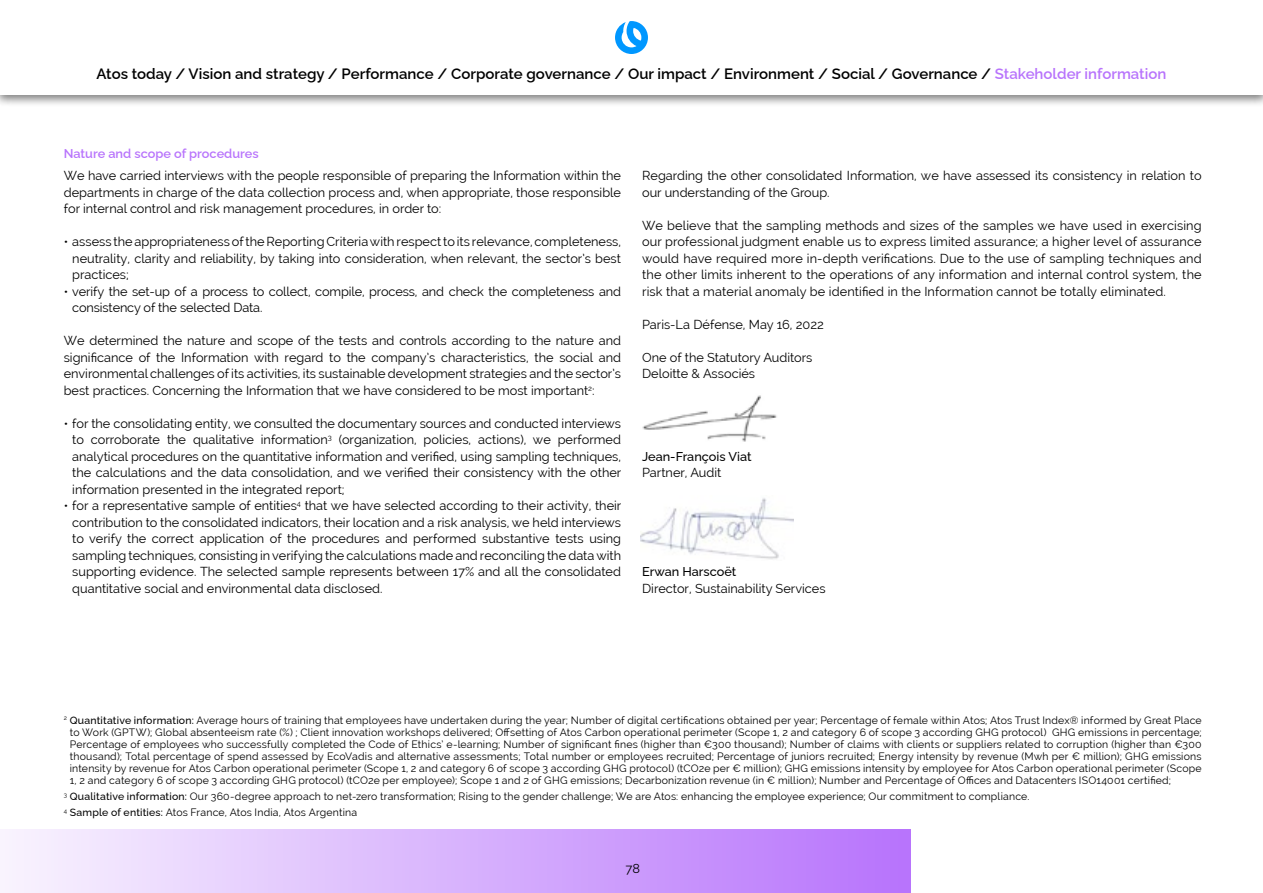
<style>
.page{position:relative;width:1263px;height:893px;background:#fff}
.page>*{position:absolute;margin:0;border:0;box-sizing:border-box;transform-origin:0 0}
.Intro_text_-_Raleway{font:600 15px "Raleway";color:#000}
.Body_copy{font:12.75px/16.5px "Raleway";color:#000;text-align:justify}
.Body_copy-2{font:500 12.75px "Raleway";color:#000}
.Title_H3_-_Raleway_S{font:600 12.75px "Raleway";color:#b874fc}
.Footer_text{font:10.5px/12px "Raleway";letter-spacing:.02em;color:#000;text-align:justify}
.s1{color:#b874fc}
.s2{font-weight:500}
</style>
<div class="page">
<div style="left:0;top:829px;width:910px;height:64px;background:linear-gradient(to right,#f9f4fe,#b773fc)"></div>
<div style="left:0;top:0;width:1263px;height:107px;background:#000;opacity:.5"></div>
<div style="left:0;top:0;width:1263px;height:95px;background:#fff"></div>
<svg style="left:615px;top:21px;width:33px;height:33px"></svg>
<img style="left:642px;top:395px;width:135px;height:47px">
<img style="left:640px;top:498px;width:153px;height:61px">
<p class="Intro_text_-_Raleway" style="left:97px;top:62px;width:1071px">Atos today / Vision and strategy / Performance / Corporate governance / Our impact / Environment / Social / Governance / <span class="s1">Stakeholder information</span></p>
<h3 class="Title_H3_-_Raleway_S" style="left:64px;top:144px;width:196px">Nature and scope of procedures</h3>
<p class="Body_copy" style="left:64px;top:168px;width:559px">We have carried interviews with the people responsible of preparing the Information within the departments in charge of the data collection process and, when appropriate, those responsible for internal control and risk management procedures, in order to:</p>
<p class="Body_copy" style="left:72px;top:234px;width:550px;text-indent:-9px">• assess the appropriateness of the Reporting Criteria with respect to its relevance, completeness, neutrality, clarity and reliability, by taking into consideration, when relevant, the sector’s best practices;</p>
<p class="Body_copy" style="left:72px;top:283px;width:550px;text-indent:-9px">• verify the set-up of a process to collect, compile, process, and check the completeness and consistency of the selected Data.</p>
<p class="Body_copy" style="left:64px;top:333px;width:559px">We determined the nature and scope of the tests and controls according to the nature and significance of the Information with regard to the company’s characteristics, the social and environmental challenges of its activities, its sustainable development strategies and the sector’s best practices. Concerning the Information that we have considered to be most important<sup>2</sup>:</p>
<p class="Body_copy" style="left:72px;top:415px;width:551px;text-indent:-9px">• for the consolidating entity, we consulted the documentary sources and conducted interviews to corroborate the qualitative information<sup>3</sup> (organization, policies, actions), we performed analytical procedures on the quantitative information and verified, using sampling techniques, the calculations and the data consolidation, and we verified their consistency with the other information presented in the integrated report;</p>
<p class="Body_copy" style="left:72px;top:498px;width:550px;text-indent:-9px">• for a representative sample of entities<sup>4</sup> that we have selected according to their activity, their contribution to the consolidated indicators, their location and a risk analysis, we held interviews to verify the correct application of the procedures and performed substantive tests using sampling techniques, consisting in verifying the calculations made and reconciling the data with supporting evidence. The selected sample represents between 17% and all the consolidated quantitative social and environmental data disclosed.</p>
<p class="Body_copy" style="left:642px;top:168px;width:561px">Regarding the other consolidated Information, we have assessed its consistency in relation to our understanding of the Group.</p>
<p class="Body_copy" style="left:642px;top:217px;width:561px">We believe that the sampling methods and sizes of the samples we have used in exercising our professional judgment enable us to express limited assurance; a higher level of assurance would have required more in-depth verifications. Due to the use of sampling techniques and the other limits inherent to the operations of any information and internal control system, the risk that a material anomaly be identified in the Information cannot be totally eliminated.</p>
<p class="Body_copy" style="left:642px;top:316px;width:183px">Paris-La Défense, May 16, 2022</p>
<p class="Body_copy" style="left:642px;top:349px;width:172px">One of the Statutory Auditors</p>
<p class="Body_copy" style="left:642px;top:366px;width:114px">Deloitte &amp; Associés</p>
<p class="Body_copy-2" style="left:642px;top:446px;width:111px">Jean-François Viat</p>
<p class="Body_copy" style="left:642px;top:465px;width:81px">Partner, Audit</p>
<p class="Body_copy-2" style="left:642px;top:562px;width:96px">Erwan Harscoët</p>
<p class="Body_copy" style="left:642px;top:580px;width:185px">Director, Sustainability Services</p>
<p class="Footer_text" style="left:70px;top:714px;width:1133px;text-indent:-6px"><sup>2</sup> <span class="s2">Quantitative information:</span> Average hours of training that employees have undertaken during the year; Number of digital certifications obtained per year; Percentage of female within Atos; Atos Trust Index® informed by Great Place to Work (GPTW); Global absenteeism rate (%) ; Client innovation workshops delivered; Offsetting of Atos Carbon operational perimeter (Scope 1, 2 and category 6 of scope 3 according GHG protocol) GHG emissions in percentage; Percentage of employees who successfully completed the Code of Ethics’ e-learning; Number of significant fines (higher than €300 thousand); Number of claims with clients or suppliers related to corruption (higher than €300 thousand); Total percentage of spend assessed by EcoVadis and alternative assessments; Total number or employees recruited; Percentage of juniors recruited; Energy intensity by revenue (Mwh per € million); GHG emissions intensity by revenue for Atos Carbon operational perimeter (Scope 1, 2 and category 6 of scope 3 according GHG protocol) (tCO2e per € million); GHG emissions intensity by employee for Atos Carbon operational perimeter (Scope 1, 2 and category 6 of scope 3 according GHG protocol) (tCO2e per employee); Scope 1 and 2 of GHG emissions; Decarbonization revenue (in € million); Number and Percentage of Offices and Datacenters ISO14001 certified;</p>
<p class="Footer_text" style="left:64px;top:790px;width:967px"><sup>3</sup> <span class="s2">Qualitative information:</span> Our 360-degree approach to net-zero transformation; Rising to the gender challenge; We are Atos: enhancing the employee experience; Our commitment to compliance.</p>
<p class="Footer_text" style="left:64px;top:807px;width:295px"><sup>4</sup> <span class="s2">Sample of entities:</span> Atos France, Atos India, Atos Argentina</p>
<p class="Body_copy" style="left:625px;top:861px;width:16px">78</p>
</div>
